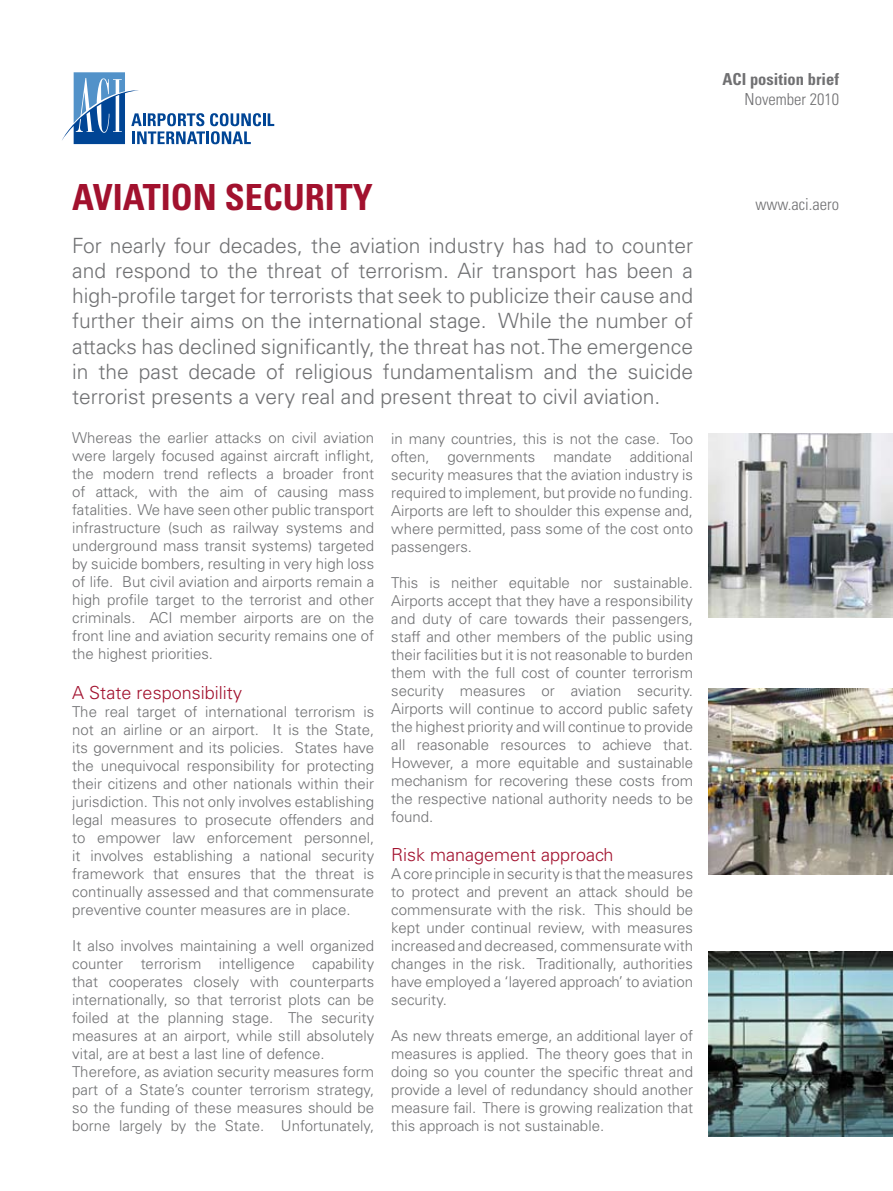
<style>
.page{position:relative;width:893px;height:1191px;background:#fff}
.page>*{position:absolute;margin:0;border:0;box-sizing:border-box;transform-origin:0 0}
.t1{font:700 condensed 36px "Univers";color:#a2112e}
.t2{font:300 21px/25.2px "Univers";color:#707173;text-align:justify}
.t3{font:300 18px "Univers";color:#a2112e}
.t4{font:300 condensed 16.5px "Univers";color:#707072}
.t5{font:700 condensed 16.5px "Univers";color:#707072}
.t6{font:300 15px/18px "Univers";color:#707173;text-align:justify}
</style>
<div class="page">
<svg style="left:62px;top:72px;width:212px;height:72px"></svg>
<img style="left:709px;top:433px;width:184px;height:184px">
<img style="left:709px;top:688px;width:184px;height:186px">
<img style="left:709px;top:951px;width:184px;height:186px">
<p class="t5" style="left:722px;top:69px;width:118px">ACI position brief</p>
<p class="t4" style="left:745px;top:89px;width:96px">November 2010</p>
<h1 class="t1" style="left:72px;top:175px;width:302px">AVIATION SECURITY</h1>
<p class="t2" style="left:72px;top:233px;width:622px">For nearly four decades, the aviation industry has had to counter and respond to the threat of terrorism. Air transport has been a high-profile target for terrorists that seek to publicize their cause and further their aims on the international stage. While the number of attacks has declined significantly, the threat has not. The emergence in the past decade of religious fundamentalism and the suicide terrorist presents a very real and present threat to civil aviation.</p>
<p class="t6" style="left:72px;top:428px;width:303px">Whereas the earlier attacks on civil aviation were largely focused against aircraft inflight, the modern trend reflects a broader front of attack, with the aim of causing mass fatalities. We have seen other public transport infrastructure (such as railway systems and underground mass transit systems) targeted by suicide bombers, resulting in very high loss of life. But civil aviation and airports remain a high profile target to the terrorist and other criminals. ACI member airports are on the front line and aviation security remains one of the highest priorities.</p>
<p class="t3" style="left:72px;top:681px;width:171px">A State responsibility</p>
<p class="t6" style="left:72px;top:702px;width:303px">The real target of international terrorism is not an airline or an airport. It is the State, its government and its policies. States have the unequivocal responsibility for protecting their citizens and other nationals within their jurisdiction. This not only involves establishing legal measures to prosecute offenders and to empower law enforcement personnel, it involves establishing a national security framework that ensures that the threat is continually assessed and that commensurate preventive counter measures are in place.</p>
<p class="t6" style="left:72px;top:936px;width:303px;text-align:left">It also involves maintaining a well organized counter terrorism intelligence capability that cooperates closely with counterparts internationally, so that terrorist plots can be foiled at the planning stage. The security measures at an airport, while still absolutely vital, are at best a last line of defence.<br>Therefore, as aviation security measures form part of a State’s counter terrorism strategy, so the funding of these measures should be borne largely by the State. Unfortunately,</p>
<p class="t6" style="left:391px;top:429px;width:303px">in many countries, this is not the case. Too often, governments mandate additional security measures that the aviation industry is required to implement, but provide no funding.<br>Airports are left to shoulder this expense and, where permitted, pass some of the cost onto passengers.</p>
<p class="t6" style="left:391px;top:573px;width:303px">This is neither equitable nor sustainable.<br>Airports accept that they have a responsibility and duty of care towards their passengers, staff and other members of the public using their facilities but it is not reasonable to burden them with the full cost of counter terrorism security measures or aviation security.<br>Airports will continue to accord public safety the highest priority and will continue to provide all reasonable resources to achieve that.<br>However, a more equitable and sustainable mechanism for recovering these costs from the respective national authority needs to be found.</p>
<p class="t3" style="left:391px;top:844px;width:224px">Risk management approach</p>
<p class="t6" style="left:391px;top:865px;width:303px">A core principle in security is that the measures to protect and prevent an attack should be commensurate with the risk. This should be kept under continual review, with measures increased and decreased, commensurate with changes in the risk. Traditionally, authorities have employed a ‘layered approach’ to aviation security.</p>
<p class="t6" style="left:391px;top:1027px;width:303px">As new threats emerge, an additional layer of measures is applied. The theory goes that in doing so you counter the specific threat and provide a level of redundancy should another measure fail. There is growing realization that this approach is not sustainable.</p>
<p class="t4" style="left:755px;top:194px;width:85px">www.aci.aero</p>
</div>
